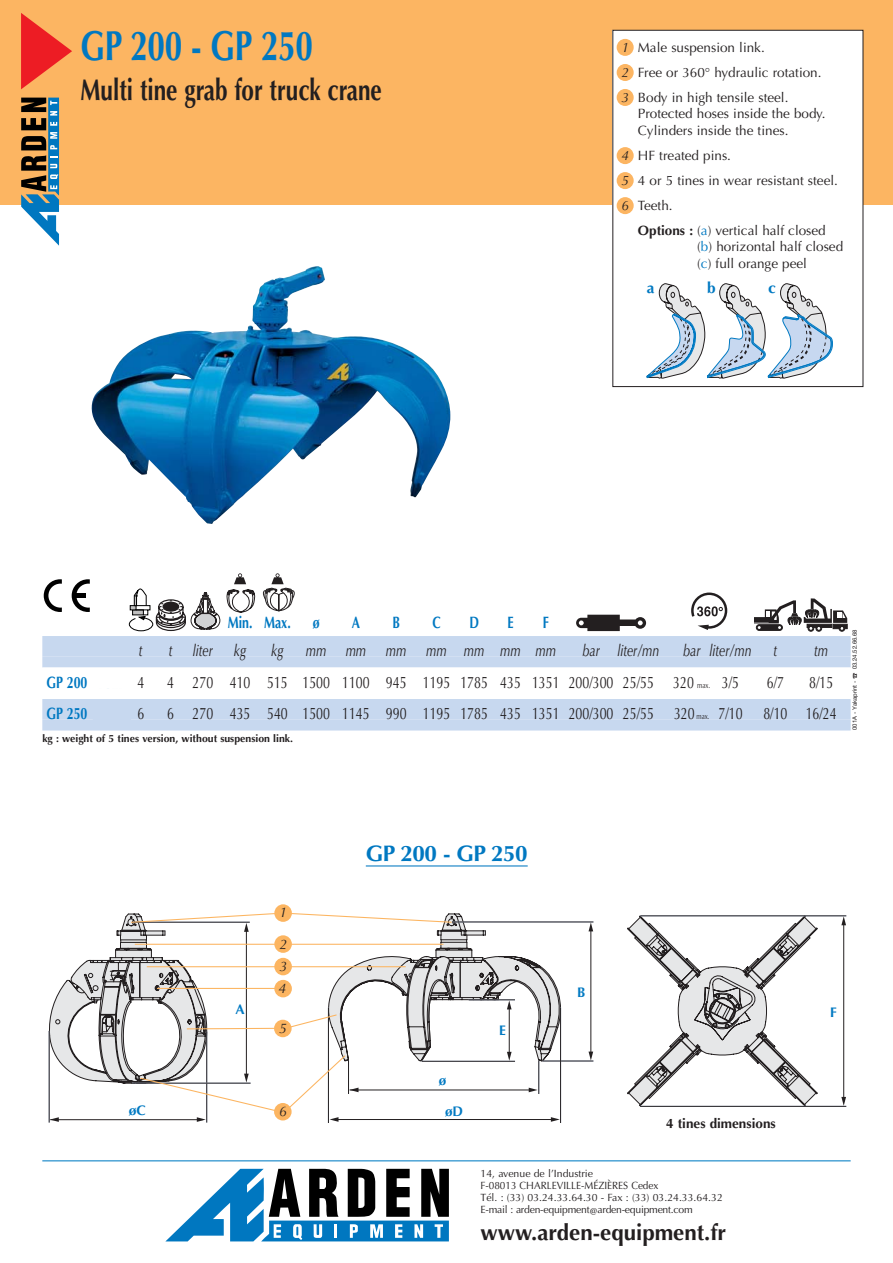
<style>
.page{position:relative;width:893px;height:1263px;background:#fff}
.page>*{position:absolute;margin:0;border:0;box-sizing:border-box;transform-origin:0 0}
.t1{font:700 42px "Optima";letter-spacing:-.01em;color:#0078c1;scale:.75 1}
.t2{font:700 30px "Optima";color:#231f20;scale:.75 1}
.t3{font:700 22.5px "Optima";color:#231f20}
.t4{font:700 22.5px "Optima";letter-spacing:-.02em;color:#0078c1}
.t5{font:16.5px "Optima";color:#231f20;scale:.75 1}
.t6{font:italic 16.5px "Optima";color:#231f20;scale:.75 1}
.t7{font:700 16.5px "Optima";color:#0078c1;scale:.75 1}
.t8{font:700 15.45px "Optima";color:#0079c2}
.t9{font:700 13.95px "Optima";color:#0079c2}
.t10{font:italic 13.95px "Optima";color:#231f20}
.t11{font:13.5px/25px "Optima";color:#231f20}
.t12{font:700 13.5px "Optima";color:#231f20}
.t13{font:italic 13.5px/25px "Optima";color:#231f20}
.t14{font:10.5px/12px "Optima";color:#231f20}
.t15{font:700 10.5px "Optima";color:#231f20}
.t16{font:6px "Helvetica Neue";color:#231f20}
.s1{font-weight:700}
.s2{color:#0078c1}
.s3{color:#007bc3}
.s4{font-weight:400;color:#231f20}
.s5{font-size:8.25px}
</style>
<div class="page">
<div style="left:0;top:0;width:892px;height:204px;background:#fcb562"></div>
<hr style="left:42px;top:1160px;width:808px;height:1px;background:#007bc3">
<svg style="left:21px;top:13px;width:51px;height:76px"></svg>
<svg style="left:627px;top:915px;width:191px;height:192px"></svg>
<hr style="left:206px;top:1032px;width:1px;height:91px;background:#231f20">
<hr style="left:49px;top:1031px;width:1px;height:92px;background:#231f20">
<hr style="left:452px;top:922px;width:141px;height:1px;background:#231f20">
<hr style="left:590px;top:927px;width:1px;height:129px;background:#231f20">
<hr style="left:542px;top:1061px;width:51px;height:1px;background:#231f20">
<svg style="left:588px;top:922px;width:5px;height:9px"></svg>
<svg style="left:588px;top:1052px;width:5px;height:9px"></svg>
<hr style="left:640px;top:915px;width:206px;height:1px;background:#231f20">
<hr style="left:843px;top:921px;width:1px;height:180px;background:#231f20">
<hr style="left:640px;top:1106px;width:206px;height:1px;background:#231f20">
<svg style="left:841px;top:916px;width:5px;height:9px"></svg>
<svg style="left:841px;top:1097px;width:5px;height:9px"></svg>
<hr style="left:328px;top:1008px;width:1px;height:115px;background:#231f20">
<hr style="left:560px;top:1008px;width:1px;height:115px;background:#231f20">
<div style="left:274px;top:904px;width:18px;height:18px;background:#fcb561;border-radius:50%"></div>
<svg style="left:48px;top:912px;width:515px;height:210px"></svg>
<hr style="left:366px;top:865px;width:161px;height:2px;background:#0078c1">
<div style="left:42px;top:636px;width:808px;height:20px;background:#c7d8ef"></div>
<div style="left:42px;top:656px;width:808px;height:12px;background:#c7d8ef"></div>
<div style="left:42px;top:699px;width:808px;height:20px;background:#c7d8ef"></div>
<div style="left:42px;top:719px;width:808px;height:12px;background:#c7d8ef"></div>
<svg style="left:691px;top:592px;width:37px;height:38px"></svg>
<svg style="left:754px;top:598px;width:93px;height:33px"></svg>
<svg style="left:226px;top:573px;width:29px;height:40px"></svg>
<svg style="left:262px;top:573px;width:32px;height:38px"></svg>
<svg style="left:576px;top:615px;width:70px;height:16px"></svg>
<svg style="left:128px;top:588px;width:92px;height:44px"></svg>
<img style="left:91px;top:266px;width:359px;height:258px">
<svg style="left:44px;top:579px;width:18px;height:33px"></svg>
<svg style="left:72px;top:579px;width:18px;height:33px"></svg>
<hr style="left:74px;top:594px;width:12px;height:4px;background:#000">
<svg style="left:21px;top:98px;width:38px;height:148px"></svg>
<div style="left:613px;top:30px;width:250px;height:357px;background:#fff"></div>
<div style="left:612px;top:30px;width:251px;height:357px;border:1px solid #231f20"></div>
<svg style="left:646px;top:283px;width:187px;height:96px"></svg>
<div style="left:616px;top:172px;width:17px;height:17px;background:#fcb562;border-radius:50%"></div>
<div style="left:616px;top:197px;width:17px;height:17px;background:#fcb562;border-radius:50%"></div>
<div style="left:616px;top:147px;width:17px;height:17px;background:#fcb562;border-radius:50%"></div>
<div style="left:616px;top:89px;width:17px;height:17px;background:#fcb562;border-radius:50%"></div>
<div style="left:616px;top:64px;width:17px;height:17px;background:#fcb562;border-radius:50%"></div>
<div style="left:616px;top:39px;width:17px;height:17px;background:#fcb562;border-radius:50%"></div>
<svg style="left:166px;top:1169px;width:283px;height:72px"></svg>
<h1 class="t1" style="left:81px;top:28px;width:311px">GP 200 - GP 250</h1>
<h2 class="t2" style="left:81px;top:78px;width:403px">Multi tine grab for truck crane</h2>
<p class="t13" style="left:621px;top:36px;width:9px">1</p>
<p class="t13" style="left:621px;top:61px;width:9px">2</p>
<p class="t13" style="left:621px;top:86px;width:9px">3</p>
<p class="t13" style="left:621px;top:144px;width:9px">4</p>
<p class="t13" style="left:621px;top:169px;width:9px">5<br>6</p>
<p class="t11" style="left:638px;top:36px;width:185px">Male suspension link.<br>Free or 360° hydraulic rotation.<br>Body in high tensile steel.</p>
<p class="t11" style="left:638px;top:107px;width:189px;line-height:16.5px">Protected hoses inside the body.<br>Cylinders inside the tines.</p>
<p class="t11" style="left:638px;top:144px;width:201px">HF treated pins.<br>4 or 5 tines in wear resistant steel.<br>Teeth.<br><span class="s1">Options :</span> (<span class="s2">a</span>) vertical half closed</p>
<p class="t11" style="left:697px;top:240px;width:147px;line-height:16.5px">(<span class="s3">b</span>) horizontal half closed (<span class="s2">c</span>) full orange peel</p>
<p class="t8" style="left:646px;top:281px;width:9px">a</p>
<p class="t8" style="left:707px;top:281px;width:10px">b</p>
<p class="t8" style="left:768px;top:281px;width:9px">c</p>
<p class="t7" style="left:228px;top:615px;width:86px">Min. Max.</p>
<p class="t7" style="left:313px;top:615px;width:11px">ø</p>
<p class="t7" style="left:352px;top:615px;width:13px">A</p>
<p class="t7" style="left:392px;top:615px;width:12px">B</p>
<p class="t7" style="left:432px;top:615px;width:13px">C</p>
<p class="t7" style="left:469px;top:615px;width:14px">D</p>
<p class="t7" style="left:507px;top:615px;width:10px">E</p>
<p class="t7" style="left:542px;top:615px;width:10px">F</p>
<p class="t6" style="left:139px;top:644px;width:6px">t</p>
<p class="t6" style="left:169px;top:644px;width:60px">t liter</p>
<p class="t6" style="left:234px;top:644px;width:18px">kg</p>
<p class="t6" style="left:271px;top:644px;width:18px">kg</p>
<p class="t6" style="left:306px;top:644px;width:335px">mm mm mm mm mm mm mm</p>
<p class="t6" style="left:582px;top:644px;width:104px">bar liter/mn</p>
<p class="t6" style="left:683px;top:644px;width:93px">bar liter/mn</p>
<p class="t6" style="left:773px;top:644px;width:6px">t</p>
<p class="t6" style="left:814px;top:644px;width:20px">tm</p>
<p class="t7" style="left:47px;top:675px;width:132px">GP 200 Pom <span class="s4">4</span></p>
<p class="t5" style="left:167px;top:675px;width:764px">4 270 410 515 1500 1100 945 1195 1785 435 1351 200/300 25/55 320 <span class="s5">max.</span> 3/5</p>
<p class="t5" style="left:766px;top:675px;width:24px">6/7</p>
<p class="t5" style="left:809px;top:675px;width:34px">8/15</p>
<p class="t7" style="left:47px;top:707px;width:132px">GP 250 Pom <span class="s4">6</span></p>
<p class="t5" style="left:167px;top:707px;width:768px">6 270 435 540 1500 1145 990 1195 1785 435 1351 200/300 25/55 320 <span class="s5">max.</span> 7/10</p>
<p class="t5" style="left:763px;top:707px;width:99px">8/10 16/24</p>
<p class="t15" style="left:42px;top:734px;width:252px">kg : weight of 5 tines version, without suspension link.</p>
<p class="t16" style="left:852px;top:730px;width:102px;rotate:-90deg">001A - Yakaprint - 03.24.52.66.68</p>
<p class="t9" style="left:129px;top:1105px;width:19px">øC</p>
<p class="t9" style="left:235px;top:1004px;width:11px">A</p>
<p class="t10" style="left:279px;top:907px;width:9px">1</p>
<p class="t10" style="left:279px;top:938px;width:9px">2</p>
<p class="t10" style="left:279px;top:961px;width:9px">3</p>
<p class="t10" style="left:278px;top:983px;width:9px">4</p>
<p class="t10" style="left:279px;top:1022px;width:9px">5</p>
<p class="t10" style="left:279px;top:1106px;width:9px">6</p>
<h3 class="t4" style="left:366px;top:844px;width:163px">GP 200 - GP 250</h3>
<p class="t9" style="left:438px;top:1074px;width:9px">ø</p>
<p class="t9" style="left:445px;top:1105px;width:20px">øD</p>
<p class="t9" style="left:499px;top:1024px;width:8px">E</p>
<p class="t9" style="left:577px;top:987px;width:10px">B</p>
<p class="t12" style="left:666px;top:1117px;width:111px">4 tines dimensions</p>
<p class="t14" style="left:480px;top:1169px;width:244px">14, avenue de l’Industrie<br>F-08013 CHARLEVILLE-MÉZIÈRES Cedex<br>Tél. : (33) 03.24.33.64.30 - Fax : (33) 03.24.33.64.32<br>E-mail : arden-equipment@arden-equipment.com</p>
<h3 class="t3" style="left:480px;top:1224px;width:247px">www.arden-equipment.fr</h3>
<p class="t9" style="left:830px;top:1007px;width:8px">F</p>
</div>
